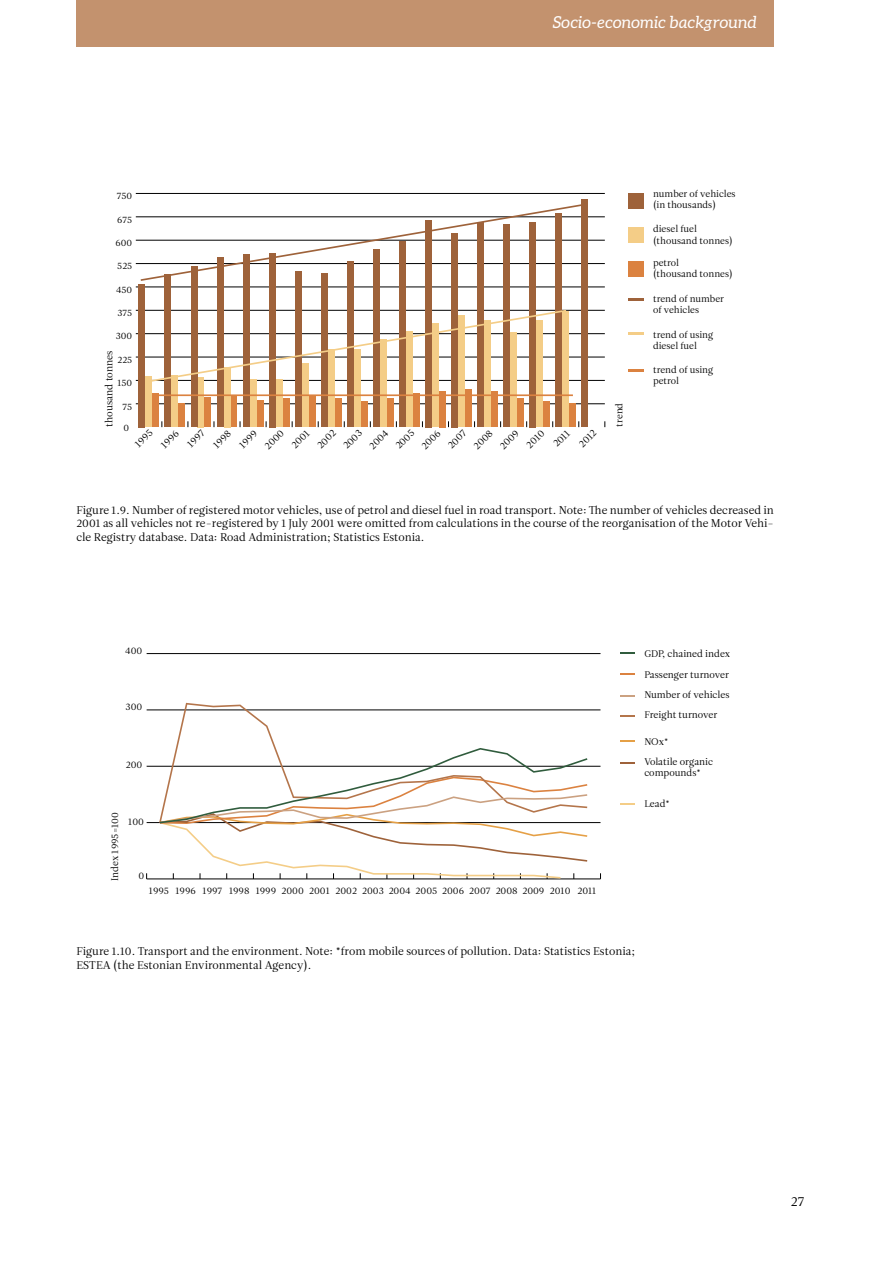
<style>
.page{position:relative;width:893px;height:1263px;background:#fff}
.page>*{position:absolute;margin:0;border:0;box-sizing:border-box;transform-origin:0 0}
.t1{font:italic 16.5px "Aleo";letter-spacing:.01em;color:#fff}
.t2{font:13.5px "Leitura Roman 1";color:#000}
.t3{font:11.25px/13.5px "Leitura Roman 1";color:#000}
.t4{font:9.9px "Leitura Roman 1";color:#000}
.t5{font:9.6px/11.6px "Leitura Roman 1";color:#000}
.t6{font:9.45px/11.4px "Leitura Roman 1";color:#000}
</style>
<div class="page">
<div style="left:77px;top:0;width:697px;height:47px;background:#c3926e"></div>
<hr style="left:147px;top:879px;width:453px;height:1px;background:#000">
<hr style="left:147px;top:822px;width:453px;height:1px;background:#000">
<hr style="left:147px;top:766px;width:453px;height:1px;background:#000">
<hr style="left:147px;top:710px;width:453px;height:1px;background:#000">
<hr style="left:147px;top:653px;width:453px;height:1px;background:#000">
<svg style="left:620px;top:803px;width:15px;height:2px"></svg>
<svg style="left:620px;top:762px;width:15px;height:2px"></svg>
<svg style="left:620px;top:741px;width:15px;height:1px"></svg>
<svg style="left:620px;top:674px;width:15px;height:1px"></svg>
<svg style="left:620px;top:715px;width:15px;height:2px"></svg>
<svg style="left:159px;top:703px;width:428px;height:120px"></svg>
<svg style="left:620px;top:695px;width:15px;height:1px"></svg>
<svg style="left:620px;top:652px;width:15px;height:2px"></svg>
<svg style="left:160px;top:748px;width:427px;height:131px"></svg>
<hr style="left:136px;top:403px;width:469px;height:1px;background:#000">
<hr style="left:136px;top:380px;width:469px;height:1px;background:#000">
<hr style="left:136px;top:357px;width:469px;height:1px;background:#000">
<hr style="left:136px;top:333px;width:469px;height:1px;background:#000">
<hr style="left:136px;top:310px;width:469px;height:1px;background:#000">
<hr style="left:136px;top:287px;width:469px;height:1px;background:#000">
<hr style="left:136px;top:263px;width:469px;height:1px;background:#000">
<hr style="left:136px;top:240px;width:469px;height:1px;background:#000">
<hr style="left:136px;top:217px;width:469px;height:1px;background:#000">
<hr style="left:136px;top:193px;width:469px;height:1px;background:#000">
<div style="left:628px;top:261px;width:15px;height:15px;background:#db8240"></div>
<div style="left:153px;top:393px;width:6px;height:34px;background:#db8240"></div>
<div style="left:179px;top:403px;width:6px;height:24px;background:#db8240"></div>
<div style="left:205px;top:397px;width:6px;height:30px;background:#db8240"></div>
<div style="left:231px;top:395px;width:6px;height:32px;background:#db8240"></div>
<div style="left:257px;top:401px;width:6px;height:26px;background:#db8240"></div>
<div style="left:283px;top:398px;width:6px;height:29px;background:#db8240"></div>
<div style="left:309px;top:395px;width:6px;height:32px;background:#db8240"></div>
<div style="left:335px;top:398px;width:6px;height:29px;background:#db8240"></div>
<div style="left:361px;top:402px;width:6px;height:25px;background:#db8240"></div>
<div style="left:387px;top:398px;width:6px;height:29px;background:#db8240"></div>
<div style="left:413px;top:393px;width:6px;height:34px;background:#db8240"></div>
<div style="left:439px;top:391px;width:7px;height:36px;background:#db8240"></div>
<div style="left:465px;top:389px;width:7px;height:38px;background:#db8240"></div>
<div style="left:491px;top:391px;width:7px;height:36px;background:#db8240"></div>
<div style="left:517px;top:398px;width:7px;height:29px;background:#db8240"></div>
<div style="left:543px;top:401px;width:7px;height:26px;background:#db8240"></div>
<div style="left:570px;top:403px;width:6px;height:24px;background:#db8240"></div>
<div style="left:628px;top:227px;width:15px;height:15px;background:#f4cd87"></div>
<div style="left:146px;top:377px;width:6px;height:50px;background:#f4cd87"></div>
<div style="left:172px;top:376px;width:6px;height:51px;background:#f4cd87"></div>
<div style="left:198px;top:377px;width:6px;height:50px;background:#f4cd87"></div>
<div style="left:224px;top:367px;width:6px;height:60px;background:#f4cd87"></div>
<div style="left:250px;top:379px;width:6px;height:48px;background:#f4cd87"></div>
<div style="left:276px;top:379px;width:6px;height:48px;background:#f4cd87"></div>
<div style="left:302px;top:364px;width:6px;height:63px;background:#f4cd87"></div>
<div style="left:328px;top:350px;width:6px;height:77px;background:#f4cd87"></div>
<div style="left:354px;top:350px;width:6px;height:77px;background:#f4cd87"></div>
<div style="left:380px;top:339px;width:6px;height:88px;background:#f4cd87"></div>
<div style="left:406px;top:331px;width:7px;height:96px;background:#f4cd87"></div>
<div style="left:432px;top:323px;width:7px;height:104px;background:#f4cd87"></div>
<div style="left:458px;top:316px;width:7px;height:111px;background:#f4cd87"></div>
<div style="left:484px;top:320px;width:7px;height:107px;background:#f4cd87"></div>
<div style="left:510px;top:332px;width:7px;height:95px;background:#f4cd87"></div>
<div style="left:537px;top:321px;width:6px;height:106px;background:#f4cd87"></div>
<div style="left:563px;top:312px;width:6px;height:115px;background:#f4cd87"></div>
<div style="left:628px;top:193px;width:15px;height:15px;background:#9e623a"></div>
<div style="left:139px;top:284px;width:6px;height:143px;background:#9e623a"></div>
<div style="left:165px;top:275px;width:6px;height:152px;background:#9e623a"></div>
<div style="left:191px;top:266px;width:6px;height:161px;background:#9e623a"></div>
<div style="left:217px;top:258px;width:6px;height:169px;background:#9e623a"></div>
<div style="left:243px;top:255px;width:6px;height:172px;background:#9e623a"></div>
<div style="left:269px;top:253px;width:6px;height:174px;background:#9e623a"></div>
<div style="left:295px;top:271px;width:6px;height:156px;background:#9e623a"></div>
<div style="left:321px;top:273px;width:6px;height:154px;background:#9e623a"></div>
<div style="left:347px;top:262px;width:6px;height:165px;background:#9e623a"></div>
<div style="left:373px;top:249px;width:7px;height:178px;background:#9e623a"></div>
<div style="left:399px;top:242px;width:7px;height:185px;background:#9e623a"></div>
<div style="left:425px;top:220px;width:7px;height:207px;background:#9e623a"></div>
<div style="left:451px;top:233px;width:7px;height:194px;background:#9e623a"></div>
<div style="left:477px;top:222px;width:7px;height:205px;background:#9e623a"></div>
<div style="left:504px;top:225px;width:6px;height:202px;background:#9e623a"></div>
<div style="left:530px;top:222px;width:6px;height:205px;background:#9e623a"></div>
<div style="left:556px;top:213px;width:6px;height:214px;background:#9e623a"></div>
<div style="left:582px;top:200px;width:6px;height:227px;background:#9e623a"></div>
<svg style="left:628px;top:369px;width:15px;height:2px"></svg>
<svg style="left:628px;top:333px;width:15px;height:2px"></svg>
<svg style="left:628px;top:298px;width:15px;height:2px"></svg>
<svg style="left:139px;top:203px;width:443px;height:79px"></svg>
<svg style="left:147px;top:309px;width:421px;height:74px"></svg>
<hr style="left:155px;top:394px;width:418px;height:2px;background:#db8240">
<p class="t6" style="left:117px;top:190px;width:17px">750</p>
<p class="t6" style="left:117px;top:214px;width:17px">675</p>
<p class="t6" style="left:116px;top:237px;width:18px">600</p>
<p class="t6" style="left:117px;top:261px;width:16px">525</p>
<p class="t6" style="left:116px;top:284px;width:18px">450</p>
<p class="t6" style="left:117px;top:307px;width:16px">375</p>
<h1 class="t1" style="left:553px;top:13px;width:205px">Socio-economic background</h1>
<p class="t6" style="left:653px;top:188px;width:84px">number of vehicles (in thousands)</p>
<p class="t6" style="left:653px;top:223px;width:81px">diesel fuel (thousand tonnes)</p>
<p class="t6" style="left:653px;top:257px;width:81px">petrol<br>(thousand tonnes)</p>
<p class="t6" style="left:653px;top:293px;width:72px">trend of number of vehicles</p>
<p class="t6" style="left:116px;top:331px;width:18px">300</p>
<p class="t4" style="left:103px;top:427px;width:78px;rotate:-90deg">thousand tonnes</p>
<p class="t6" style="left:118px;top:354px;width:16px">225</p>
<p class="t6" style="left:118px;top:377px;width:16px">150</p>
<p class="t6" style="left:123px;top:401px;width:11px">75</p>
<p class="t6" style="left:124px;top:422px;width:7px">0</p>
<p class="t4" style="left:132px;top:442px;width:22px;rotate:-45deg">1995</p>
<p class="t4" style="left:158px;top:442px;width:23px;rotate:-45deg">1996</p>
<p class="t4" style="left:185px;top:441px;width:22px;rotate:-45deg">1997</p>
<p class="t4" style="left:211px;top:442px;width:23px;rotate:-45deg">1998</p>
<p class="t4" style="left:237px;top:442px;width:23px;rotate:-45deg">1999</p>
<p class="t4" style="left:262px;top:443px;width:25px;rotate:-45deg">2000</p>
<p class="t4" style="left:289px;top:442px;width:23px;rotate:-45deg">2001</p>
<p class="t4" style="left:315px;top:443px;width:24px;rotate:-45deg">2002</p>
<p class="t4" style="left:341px;top:443px;width:24px;rotate:-45deg">2003</p>
<p class="t4" style="left:367px;top:443px;width:24px;rotate:-45deg">2004</p>
<p class="t4" style="left:393px;top:443px;width:24px;rotate:-45deg">2005</p>
<p class="t4" style="left:419px;top:443px;width:24px;rotate:-45deg">2006</p>
<p class="t4" style="left:445px;top:443px;width:23px;rotate:-45deg">2007</p>
<p class="t4" style="left:471px;top:443px;width:24px;rotate:-45deg">2008</p>
<p class="t4" style="left:497px;top:443px;width:24px;rotate:-45deg">2009</p>
<p class="t4" style="left:524px;top:442px;width:23px;rotate:-45deg">2010</p>
<p class="t4" style="left:551px;top:441px;width:21px;rotate:-45deg">2011</p>
<p class="t4" style="left:576px;top:441px;width:22px;rotate:-45deg">2012</p>
<p class="t6" style="left:614px;top:427px;width:25px;rotate:-90deg">trend</p>
<p class="t6" style="left:653px;top:329px;width:62px">trend of using diesel fuel</p>
<p class="t6" style="left:653px;top:364px;width:62px">trend of using petrol</p>
<p class="t3" style="left:77px;top:503px;width:699px;text-align:justify">Figure 1.9. Number of registered motor vehicles, use of petrol and diesel fuel in road transport. Note: The number of vehicles decreased in 2001 as all vehicles not re-registered by 1 July 2001 were omitted from calculations in the course of the reorganisation of the Motor Vehi&shy;cle Registry database. Data: Road Administration; Statistics Estonia.</p>
<p class="t5" style="left:125px;top:645px;width:19px">400</p>
<p class="t5" style="left:126px;top:701px;width:18px">300</p>
<p class="t5" style="left:126px;top:759px;width:18px">200</p>
<p class="t5" style="left:109px;top:881px;width:70px;rotate:-90deg">Index 1995=100</p>
<p class="t5" style="left:128px;top:816px;width:17px">100</p>
<p class="t5" style="left:138px;top:870px;width:7px">0</p>
<p class="t5" style="left:149px;top:885px;width:449px">1995 1996 1997 1998 1999 2000 2001 2002 2003 2004 2005 2006 2007 2008 2009 2010 2011</p>
<p class="t5" style="left:644px;top:648px;width:88px">GDP, chained index</p>
<p class="t5" style="left:644px;top:669px;width:86px">Passenger turnover</p>
<p class="t5" style="left:644px;top:709px;width:75px">Freight turnover</p>
<p class="t5" style="left:644px;top:689px;width:87px">Number of vehicles</p>
<p class="t5" style="left:644px;top:736px;width:26px">NOx*</p>
<p class="t5" style="left:644px;top:756px;width:70px">Volatile organic compounds*</p>
<p class="t5" style="left:644px;top:798px;width:27px">Lead*</p>
<p class="t3" style="left:77px;top:944px;width:560px">Figure 1.10. Transport and the environment. Note: *from mobile sources of pollution. Data: Statistics Estonia;<br>ESTEA (the Estonian Environmental Agency).</p>
<p class="t2" style="left:791px;top:1193px;width:15px">27</p>
</div>
